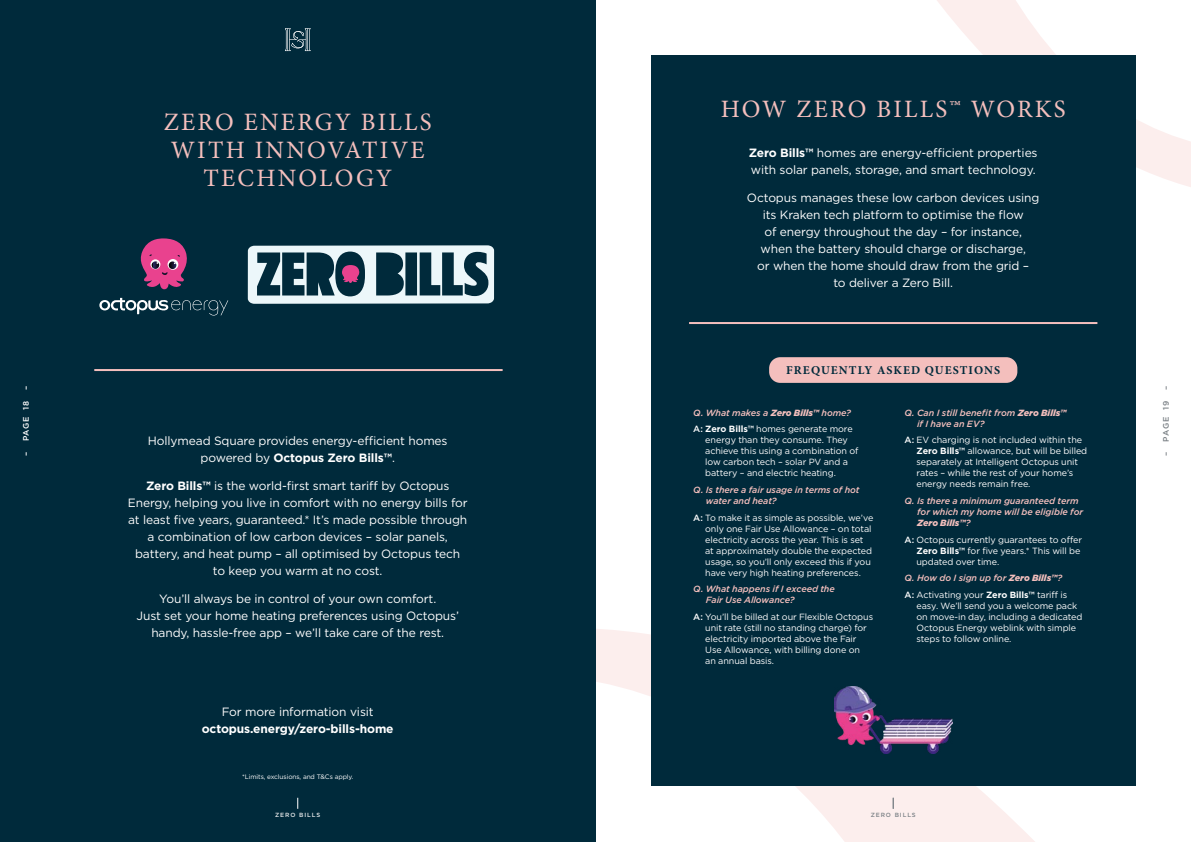
<style>
.page{position:relative;width:1191px;height:842px;background:#fff}
.page>*{position:absolute;margin:0;border:0;box-sizing:border-box;transform-origin:0 0}
.t1{font:25px/28px "Minion Pro";letter-spacing:.09em;color:#f4bfbd;text-align:center}
.t2{font:12px/17px "Gotham";letter-spacing:-.01em;color:#fff;text-align:center}
.t3{font:700 12px "Gotham";letter-spacing:-.01em;color:#fff}
.t4{font:700 12px "Minion Pro";letter-spacing:.09em;color:#002a3b}
.t5{font:9px/11px "Gotham";letter-spacing:-.01em;color:#fff}
.t6{font:italic 500 9px/11px "Gotham";letter-spacing:-.01em;color:#f4bfbd}
.t7{font:500 8px "Gotham";letter-spacing:.08em;color:#fff}
.t8{font:500 8px "Gotham";letter-spacing:.08em;color:#7b8186}
.t9{font:6.5px "Gotham";letter-spacing:-.01em;color:#fff}
.t10{font:500 6px "Gotham";letter-spacing:.15em;color:#7b8186}
.t11{font:500 6px "Gotham";letter-spacing:.15em;color:#e9ebec}
.s1{font-weight:700}
.s2{font-weight:900}
.s3{font-style:normal;color:#fff}
.s4{font-weight:700;font-style:normal;color:#fff}
.s5{font-weight:400;font-style:normal;color:#fff}
.s6{font-weight:500}
.s7{font-weight:500;font-style:italic;color:#f4bfbd}
.s8{font-weight:900;font-style:italic;color:#f4bfbd}
</style>
<div class="page">
<svg style="left:930px;top:0;width:261px;height:190px"></svg>
<svg style="left:595px;top:604px;width:440px;height:238px"></svg>
<div style="left:0;top:0;width:595px;height:842px;background:#002a3b"></div>
<div style="left:651px;top:56px;width:484px;height:730px;background:#002a3b"></div>
<svg style="left:99px;top:298px;width:129px;height:17px"></svg>
<svg style="left:140px;top:238px;width:47px;height:52px"></svg>
<svg style="left:248px;top:245px;width:246px;height:59px"></svg>
<img style="left:834px;top:686px;width:118px;height:67px">
<div style="left:769px;top:357px;width:248px;height:26px;background:#f4bfbd;border-radius:11px"></div>
<hr style="left:94px;top:369px;width:408px;height:2px;background:#f4bfbd">
<hr style="left:689px;top:322px;width:408px;height:2px;background:#f4bfbd">
<svg style="left:285px;top:28px;width:25px;height:23px"></svg>
<p class="t7" style="left:21px;top:390px;width:6px;rotate:-90deg">–</p>
<p class="t7" style="left:21px;top:456px;width:57px;rotate:-90deg">– PAGE 18</p>
<h1 class="t1" style="left:164px;top:108px;width:270px">ZERO ENERGY BILLS<br>WITH INNOVATIVE<br>TECHNOLOGY</h1>
<h2 class="t2" style="left:148px;top:432px;width:301px">Hollymead Square provides energy-efficient homes powered by <span class="s1">Octopus Zero Bills™</span>.</h2>
<p class="t2" style="left:128px;top:477px;width:341px"><span class="s1">Zero Bills™</span> is the world-first smart tariff by Octopus Energy, helping you live in comfort with no energy bills for at least five years, guaranteed.* It’s made possible through a combination of low carbon devices – solar panels, battery, and heat pump – all optimised by Octopus tech to keep you warm at no cost.</p>
<h2 class="t2" style="left:137px;top:590px;width:324px">You’ll always be in control of your own comfort.<br>Just set your home heating preferences using Octopus’ handy, hassle-free app – we’ll take care of the rest.</h2>
<h2 class="t2" style="left:222px;top:703px;width:153px">For more information visit</h2>
<h2 class="t3" style="left:202px;top:721px;width:193px">octopus.energy/zero-bills-home</h2>
<p class="t9" style="left:242px;top:773px;width:113px">*Limits, exclusions, and T&amp;Cs apply.</p>
<p class="t11" style="left:275px;top:811px;width:47px">ZERO BILLS</p>
<h1 class="t1" style="left:720px;top:96px;width:347px">HOW ZERO BILLS™ WORKS</h1>
<h2 class="t2" style="left:749px;top:144px;width:290px;text-align:left"><span class="s1">Zero Bills™</span> homes are energy-efficient properties with solar panels, storage, and smart technology.</h2>
<p class="t2" style="left:747px;top:189px;width:294px">Octopus manages these low carbon devices using its Kraken tech platform to optimise the flow<br>of energy throughout the day – for instance,<br>when the battery should charge or discharge,<br>or when the home should draw from the grid –<br>to deliver a Zero Bill.</p>
<h2 class="t4" style="left:786px;top:362px;width:215px">FREQUENTLY ASKED QUESTIONS</h2>
<p class="t6" style="left:693px;top:404px;width:161px;line-height:16.7px">Q. What makes a <span class="s2">Zero Bills™</span> home?<br><span class="s3">A:</span> <span class="s4">Zero Bills™</span> <span class="s5">homes generate more</span></p>
<p class="t5" style="left:705px;top:434px;width:155px">energy than they consume. They achieve this using a combination of low carbon tech – solar PV and a battery – and electric heating.</p>
<p class="t6" style="left:706px;top:484px;width:155px;text-indent:-13px">Q. Is there a fair usage in terms of hot water and heat?</p>
<p class="t5" style="left:705px;top:512px;width:170px;text-indent:-12px"><span class="s6">A:</span> To make it as simple as possible, we’ve only one Fair Use Allowance – on total electricity across the year. This is set at approximately double the expected usage, so you’ll only exceed this if you have very high heating preferences.</p>
<p class="t6" style="left:706px;top:583px;width:131px;text-indent:-13px">Q. What happens if I exceed the<br>Fair Use Allowance?</p>
<p class="t5" style="left:705px;top:611px;width:169px;text-indent:-12px"><span class="s6">A:</span> You’ll be billed at our Flexible Octopus unit rate (still no standing charge) for electricity imported above the Fair Use Allowance, with billing done on<br>an annual basis.</p>
<p class="t6" style="left:917px;top:407px;width:151px;text-indent:-13px">Q. Can I still benefit from <span class="s2">Zero Bills™ </span>if I have an EV?</p>
<p class="t5" style="left:916px;top:434px;width:172px;text-indent:-12px"><span class="s6">A:</span> EV charging is not included within the <span class="s1">Zero Bills™</span> allowance, but will be billed separately at Intelligent Octopus unit rates – while the rest of your home’s energy needs remain free.</p>
<p class="t6" style="left:917px;top:495px;width:168px;text-indent:-13px">Q. Is there a minimum guaranteed term for which my home will be eligible for<br><span class="s2">Zero Bills™</span>?</p>
<p class="t5" style="left:916px;top:534px;width:167px;text-indent:-12px"><span class="s6">A:</span> Octopus currently guarantees to offer<br><span class="s1">Zero Bills™</span> for five years.* This will be updated over time.</p>
<p class="t5" style="left:904px;top:569px;width:164px;line-height:16.7px"><span class="s7">Q. How do I sign up for</span> <span class="s8">Zero Bills™</span><span class="s7">?<br></span><span class="s6">A:</span> Activating your <span class="s1">Zero Bills™</span> tariff is</p>
<p class="t5" style="left:916px;top:600px;width:167px">easy. We’ll send you a welcome pack on move-in day, including a dedicated<br>Octopus Energy weblink with simple steps to follow online.</p>
<p class="t10" style="left:870px;top:811px;width:47px">ZERO BILLS</p>
<p class="t8" style="left:1160px;top:390px;width:6px;rotate:-90deg">–</p>
<p class="t8" style="left:1160px;top:456px;width:57px;rotate:-90deg">– PAGE 19</p>
</div>
